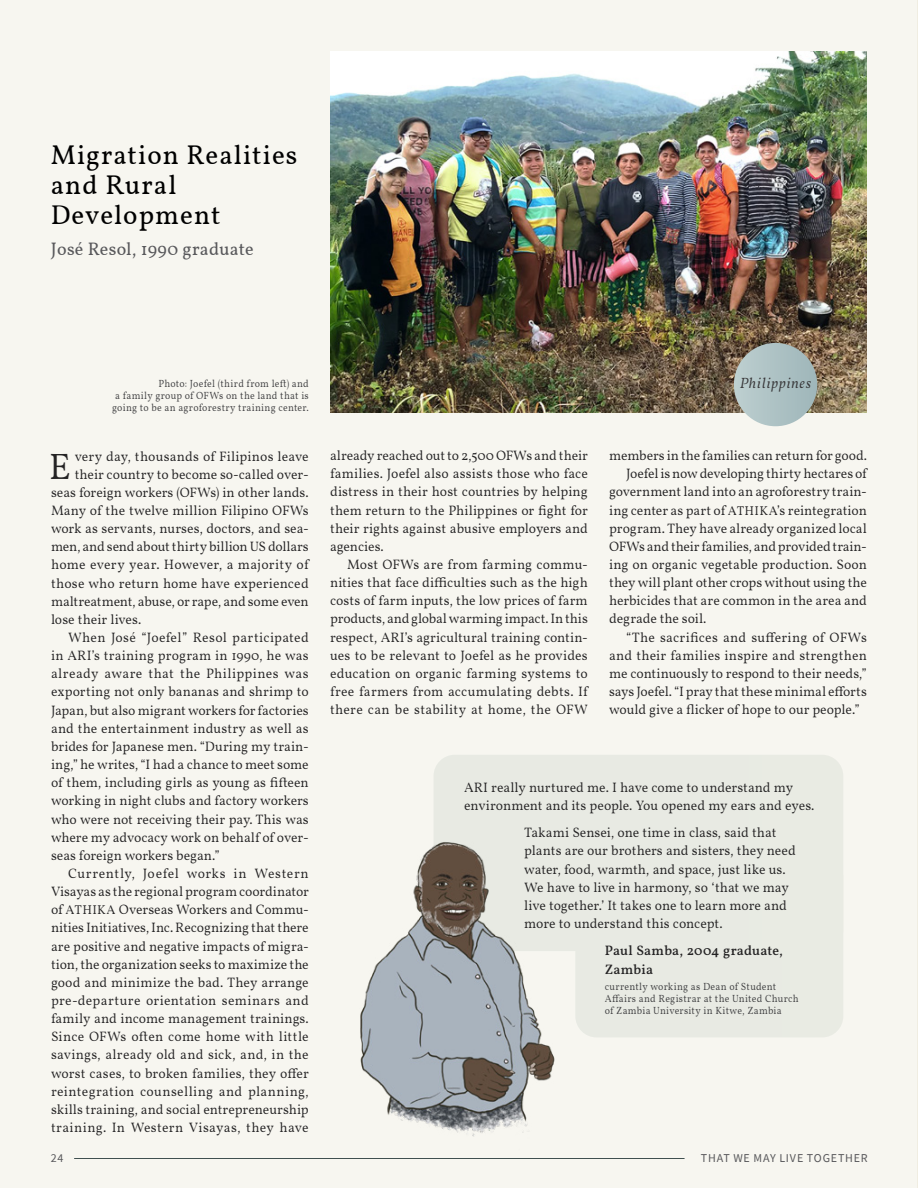
<style>
.page{position:relative;width:918px;height:1188px;background:#f7f6f0}
.page>*{position:absolute;margin:0;border:0;box-sizing:border-box;transform-origin:0 0}
.t1{font:37.05px "Vollkorn";color:#242324}
.t2{font:27px/30px "Vollkorn";letter-spacing:.04em;color:#000}
.t3{font:18px "Vollkorn";letter-spacing:.015em;color:#58585b}
.t4{font:italic 15px "Vollkorn";letter-spacing:.05em;color:#363537}
.t5{font:13.8px/18.1px "Vollkorn";letter-spacing:-.005em;color:#242324}
.t6{font:13.8px "Vollkorn";letter-spacing:.015em;color:#242324}
.t7{font:13.8px "Vollkorn";letter-spacing:.02em;color:#242324}
.t8{font:13.8px "Vollkorn";letter-spacing:.025em;color:#242324}
.t9{font:13.8px "Vollkorn";letter-spacing:.035em;color:#242324}
.t10{font:500 13.8px/18.1px "Vollkorn";letter-spacing:.01em;color:#242324}
.t11{font:12px "Source Sans Pro";letter-spacing:.06em;color:#58585b}
.t12{font:10.5px/12px "Vollkorn";letter-spacing:.02em;color:#404042;text-align:center;scale:.95 1}
.s1{font-size:12.9px}
</style>
<div class="page">
<img style="left:330px;top:51px;width:537px;height:361px">
<hr style="left:74px;top:1158px;width:611px;height:1px;background:#001617">
<div style="left:734px;top:343px;width:83px;height:83px;background:linear-gradient(to right,#bdcecf,#9eb6b9);border-radius:42px"></div>
<div style="left:575px;top:856px;width:268px;height:181px;background:#e8eae3;border-radius:21px"></div>
<div style="left:434px;top:755px;width:409px;height:196px;background:#e8eae3;border-radius:21px"></div>
<img style="left:360px;top:842px;width:195px;height:295px">
<h2 class="t2" style="left:51px;top:140px;width:248px">Migration Realities and Rural<br>Development</h2>
<h3 class="t3" style="left:51px;top:235px;width:204px">José Resol, 1990 graduate</h3>
<p class="t12" style="left:159px;top:377px;width:160px">Photo: Joefel (third from left) and</p>
<p class="t4" style="left:740px;top:371px;width:73px">Philippines</p>
<p class="t12" style="left:112px;top:389px;width:209px">a family group of OFWs on the land that is going to be an agroforestry training center.</p>
<h1 class="t1" style="left:49px;top:439px;width:24px">E</h1>
<p class="t5" style="left:75px;top:447px;width:236px">very day, thousands of Filipinos leave</p>
<p class="t5" style="left:75px;top:465px;width:236px">their country to become so-called over-</p>
<p class="t5" style="left:51px;top:483px;width:259px">seas foreign workers (OFWs) in other lands.</p>
<p class="t5" style="left:51px;top:502px;width:259px">Many of the twelve million Filipino OFWs</p>
<p class="t5" style="left:51px;top:520px;width:259px">work as servants, nurses, doctors, and sea-</p>
<p class="t5" style="left:51px;top:538px;width:259px">men, and send about thirty billion US dollars</p>
<p class="t6" style="left:51px;top:555px;width:259px">home every year. However, a majority of</p>
<p class="t5" style="left:51px;top:574px;width:259px">those who return home have experienced</p>
<p class="t5" style="left:51px;top:592px;width:259px">maltreatment, abuse, or rape, and some even</p>
<p class="t5" style="left:51px;top:610px;width:92px">lose their lives.</p>
<p class="t6" style="left:68px;top:627px;width:242px">When José “Joefel” Resol participated</p>
<p class="t5" style="left:51px;top:647px;width:259px">in ARI’s training program in 1990, he was</p>
<p class="t8" style="left:51px;top:663px;width:259px">already aware that the Philippines was</p>
<p class="t5" style="left:51px;top:683px;width:259px">exporting not only bananas and shrimp to</p>
<p class="t5" style="left:51px;top:701px;width:259px">Japan, but also migrant workers for factories</p>
<p class="t5" style="left:51px;top:719px;width:259px">and the entertainment industry as well as</p>
<p class="t5" style="left:51px;top:738px;width:259px">brides for Japanese men. “During my train-</p>
<p class="t5" style="left:51px;top:756px;width:259px">ing,” he writes, “I had a chance to meet some</p>
<p class="t5" style="left:51px;top:774px;width:259px">of them, including girls as young as fifteen</p>
<p class="t5" style="left:51px;top:792px;width:259px">working in night clubs and factory workers</p>
<p class="t5" style="left:51px;top:810px;width:259px">who were not receiving their pay. This was</p>
<p class="t5" style="left:51px;top:828px;width:259px">where my advocacy work on behalf of over-</p>
<p class="t5" style="left:51px;top:846px;width:170px">seas foreign workers began.”</p>
<p class="t9" style="left:68px;top:863px;width:242px">Currently, Joefel works in Western</p>
<p class="t5" style="left:51px;top:883px;width:259px">Visayas as the regional program coordinator</p>
<p class="t5" style="left:51px;top:901px;width:259px">of <span class="s1">ATHIKA</span> Overseas Workers and Commu-</p>
<p class="t5" style="left:51px;top:919px;width:259px">nities Initiatives, Inc. Recognizing that there</p>
<p class="t5" style="left:51px;top:937px;width:259px">are positive and negative impacts of migra-</p>
<p class="t5" style="left:51px;top:955px;width:259px">tion, the organization seeks to maximize the</p>
<p class="t5" style="left:51px;top:973px;width:259px">good and minimize the bad. They arrange</p>
<p class="t8" style="left:51px;top:990px;width:259px">pre-departure orientation seminars and</p>
<p class="t5" style="left:51px;top:1010px;width:259px">family and income management trainings.</p>
<p class="t5" style="left:51px;top:1028px;width:259px">Since OFWs often come home with little</p>
<p class="t5" style="left:51px;top:1046px;width:259px">savings, already old and sick, and, in the</p>
<p class="t5" style="left:51px;top:1064px;width:259px">worst cases, to broken families, they offer</p>
<p class="t7" style="left:51px;top:1081px;width:259px">reintegration counselling and planning,</p>
<p class="t5" style="left:51px;top:1101px;width:259px">skills training, and social entrepreneurship</p>
<p class="t7" style="left:51px;top:1117px;width:259px">training. In Western Visayas, they have</p>
<p class="t5" style="left:330px;top:447px;width:259px;text-align:justify">already reached out to 2,500 OFWs and their families. Joefel also assists those who face distress in their host countries by helping them return to the Philippines or fight for their rights against abusive employers and agencies.</p>
<p class="t5" style="left:330px;top:556px;width:259px;text-align:justify;text-indent:17px">Most OFWs are from farming commu&shy;nities that face difficulties such as the high costs of farm inputs, the low prices of farm products, and global warming impact. In this respect, ARI’s agricultural training contin&shy;ues to be relevant to Joefel as he provides education on organic farming systems to free farmers from accumulating debts. If there can be stability at home, the OFW</p>
<p class="t5" style="left:609px;top:447px;width:259px">members in the families can return for good.</p>
<p class="t5" style="left:626px;top:465px;width:242px">Joefel is now developing thirty hectares of</p>
<p class="t5" style="left:609px;top:483px;width:259px">government land into an agroforestry train-</p>
<p class="t5" style="left:609px;top:501px;width:259px">ing center as part of <span class="s1">ATHIKA</span>’s reintegration</p>
<p class="t5" style="left:609px;top:519px;width:259px">program. They have already organized local</p>
<p class="t5" style="left:609px;top:537px;width:259px">OFWs and their families, and provided train-</p>
<p class="t5" style="left:609px;top:556px;width:259px">ing on organic vegetable production. Soon</p>
<p class="t5" style="left:609px;top:574px;width:259px">they will plant other crops without using the</p>
<p class="t5" style="left:609px;top:592px;width:259px">herbicides that are common in the area and</p>
<p class="t5" style="left:609px;top:610px;width:99px">degrade the soil.</p>
<p class="t6" style="left:626px;top:627px;width:242px">“The sacrifices and suffering of OFWs</p>
<p class="t6" style="left:609px;top:645px;width:259px">and their families inspire and strengthen</p>
<p class="t5" style="left:609px;top:665px;width:259px">me continuously to respond to their needs,”</p>
<p class="t5" style="left:609px;top:683px;width:259px">says Joefel. “I pray that these minimal efforts</p>
<p class="t5" style="left:609px;top:701px;width:252px">would give a flicker of hope to our people.”</p>
<p class="t5" style="left:464px;top:779px;width:352px">ARI really nurtured me. I have come to understand my environment and its people. You opened my ears and eyes.</p>
<p class="t5" style="left:524px;top:824px;width:273px">Takami Sensei, one time in class, said that plants are our brothers and sisters, they need water, food, warmth, and space, just like us.<br>We have to live in harmony, so ‘that we may live together.’ It takes one to learn more and more to understand this concept.</p>
<p class="t10" style="left:605px;top:941px;width:180px">Paul Samba, 2004 graduate,<br>Zambia</p>
<p class="t12" style="left:605px;top:981px;width:206px;text-align:left">currently working as Dean of Student<br>Affairs and Registrar at the United Church of Zambia University in Kitwe, Zambia</p>
<p class="t11" style="left:51px;top:1150px;width:14px">24</p>
<p class="t11" style="left:701px;top:1150px;width:168px">THAT WE MAY LIVE TOGETHER</p>
</div>
